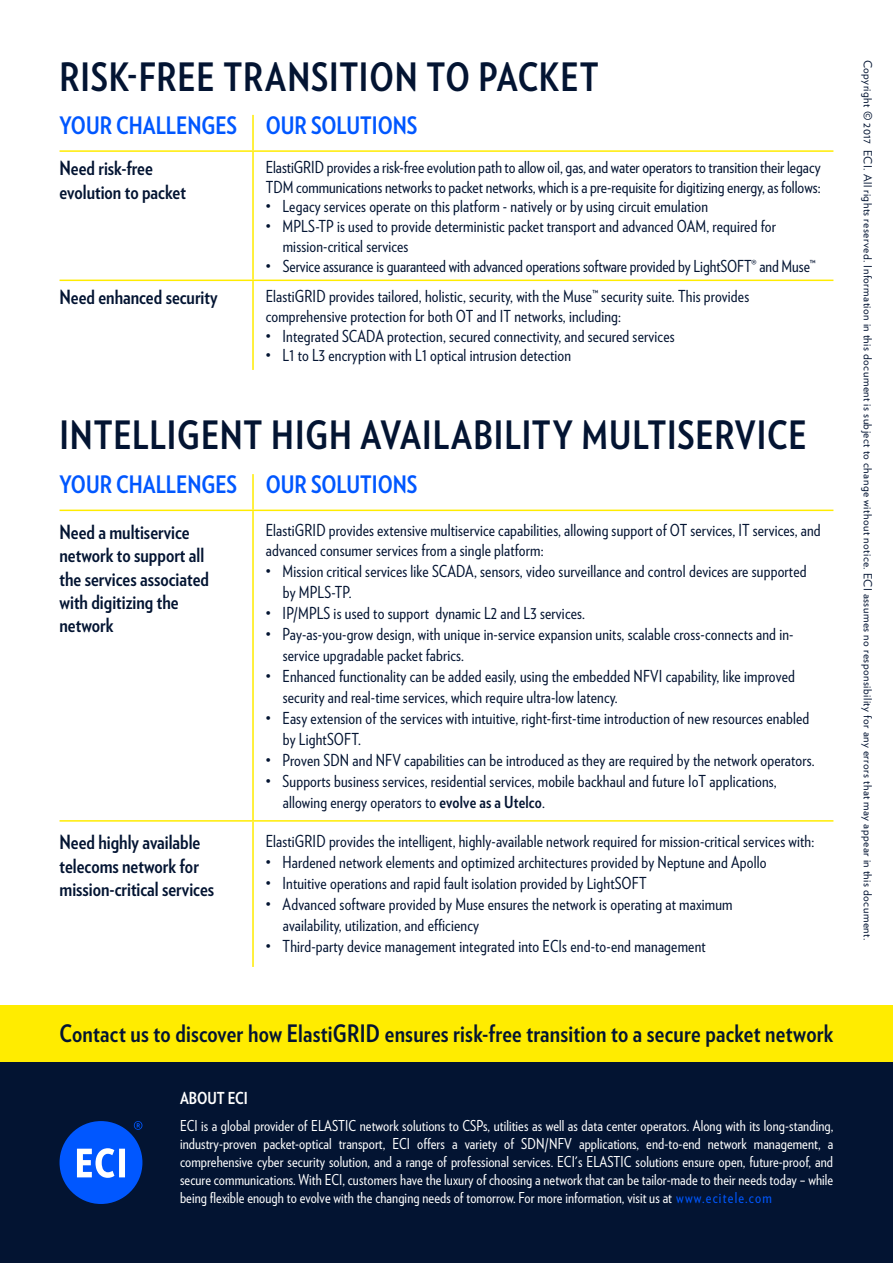
<style>
.page{position:relative;width:893px;height:1263px;background:#fff}
.page>*{position:absolute;margin:0;border:0;box-sizing:border-box;transform-origin:0 0}
.t1{font:700 39px "Verlag Condensed";letter-spacing:.02em;color:#031432}
.t2{font:700 24px "Verlag Condensed";letter-spacing:.01em;color:#031432}
.t3{font:700 24px "Verlag Condensed";letter-spacing:-.005em;color:#0057ff}
.t4{font:700 19.5px/23.4px "Verlag Condensed";color:#031432}
.t5{font:16.5px/21px "Verlag Condensed";letter-spacing:.01em;color:#031432}
.t6{font:700 16.5px "Verlag Condensed";color:#fff}
.t7{font:15px/18px "Verlag Condensed";letter-spacing:.005em;color:#fff;text-align:right}
.t8{font:11.25px "Verlag";letter-spacing:.045em;color:#031432}
.s1{font-weight:700}
.s2{color:#0057ff}
</style>
<div class="page">
<hr style="left:252px;top:115px;width:2px;height:35px;background:#ffec00">
<hr style="left:60px;top:150px;width:193px;height:2px;background:#ffec00">
<hr style="left:60px;top:280px;width:193px;height:1px;background:#ffec00">
<hr style="left:252px;top:152px;width:2px;height:128px;background:#ffec00">
<hr style="left:252px;top:281px;width:2px;height:89px;background:#ffec00">
<hr style="left:253px;top:150px;width:580px;height:2px;background:#ffec00">
<hr style="left:253px;top:280px;width:580px;height:1px;background:#ffec00">
<hr style="left:252px;top:474px;width:2px;height:36px;background:#ffec00">
<hr style="left:60px;top:510px;width:193px;height:1px;background:#ffec00">
<hr style="left:252px;top:511px;width:2px;height:309px;background:#ffec00">
<hr style="left:253px;top:510px;width:580px;height:1px;background:#ffec00">
<hr style="left:60px;top:820px;width:193px;height:2px;background:#ffec00">
<hr style="left:252px;top:822px;width:2px;height:145px;background:#ffec00">
<hr style="left:253px;top:820px;width:580px;height:2px;background:#ffec00">
<div style="left:0;top:1005px;width:893px;height:61px;background:#ffec00"></div>
<div style="left:0;top:1062px;width:893px;height:201px;background:#031432"></div>
<div style="left:60px;top:1121px;width:82px;height:83px;background:#0057ff;border-radius:50%"></div>
<svg style="left:77px;top:1148px;width:48px;height:30px"></svg>
<svg style="left:134px;top:1121px;width:8px;height:9px"></svg>
<h1 class="t1" style="left:60px;top:48px;width:38px">Risk</h1>
<h1 class="t1" style="left:127px;top:48px;width:49px">-Free</h1>
<h1 class="t1" style="left:223px;top:48px;width:40px">Transition</h1>
<h1 class="t1" style="left:426px;top:48px;width:22px">to</h1>
<h1 class="t1" style="left:479px;top:48px;width:40px">Packet</h1>
<h2 class="t3" style="left:60px;top:108px;width:26px">Your</h2>
<p class="t4" style="left:60px;top:156px;width:128px">Need risk-free evolution to packet</p>
<p class="t5" style="left:266px;top:156px;width:556px">ElastiGRID provides arisk-free evolution path toallowoil,gas, andwater operators totransition their legacy</p>
<h2 class="t3" style="left:116px;top:108px;width:26px">Challenges</h2>
<h2 class="t3" style="left:266px;top:108px;width:29px">Our</h2>
<h2 class="t3" style="left:311px;top:108px;width:24px">Solutions</h2>
<p class="t5" style="left:266px;top:175px;width:556px">TDM communications networks to packet networks, which ais pre-requisite for digitizing energy as, follows:</p>
<p class="t5" style="left:283px;top:195px;width:427px">Legacy services operate on this platform - natively or by using circuit emulation</p>
<p class="t5" style="left:266px;top:195px;width:7px">•</p>
<p class="t4" style="left:60px;top:285px;width:160px">Need enhanced security</p>
<p class="t5" style="left:266px;top:215px;width:7px">•</p>
<p class="t5" style="left:283px;top:215px;width:495px">MPLS-TP is used to provide deterministic packet transport and advanced OAM, required for</p>
<p class="t5" style="left:283px;top:235px;width:534px;line-height:19.8px">mission-critical services<br>Service assurance is guaranteed with advanced operations software provided by LightSOFT® and MuseTM</p>
<p class="t5" style="left:266px;top:250px;width:485px;line-height:30.2px">•<br>ElastiGRID provides tailored, holistic, security, with the Muse™ security suite. This provides</p>
<p class="t5" style="left:283px;top:305px;width:394px;line-height:19.8px;text-indent:-17px">comprehensive protection for both OT and IT networks, including:<br>Integrated SCADA protection, secured connectivity, and secured services</p>
<p class="t5" style="left:266px;top:324px;width:7px">•</p>
<p class="t5" style="left:266px;top:344px;width:7px">•</p>
<p class="t5" style="left:283px;top:344px;width:290px">t o1L 3L encryption with 1L optical intrusion detection</p>
<h1 class="t1" style="left:59px;top:406px;width:31px">Intelligent</h1>
<h1 class="t1" style="left:271px;top:406px;width:43px">High</h1>
<h1 class="t1" style="left:361px;top:406px;width:39px">Availability</h1>
<h1 class="t1" style="left:581px;top:406px;width:47px">Multiservice</h1>
<h2 class="t3" style="left:60px;top:467px;width:26px">Your</h2>
<p class="t4" style="left:60px;top:519px;width:151px">Need a multiservice network to support all the services associated with digitizing the network</p>
<p class="t5" style="left:266px;top:520px;width:556px;line-height:19.8px">ElastiGRID provides extensive multiservice capabilities, allowing support of OT services IT, services, and advanced consumer services from a single platform:</p>
<h2 class="t3" style="left:116px;top:467px;width:26px">Challenges</h2>
<h2 class="t3" style="left:266px;top:467px;width:29px">Our</h2>
<h2 class="t3" style="left:311px;top:467px;width:24px">Solutions</h2>
<p class="t5" style="left:283px;top:560px;width:525px">Mission critical services like SCADA, sensors, video surveillance and control devices are supported</p>
<p class="t5" style="left:266px;top:560px;width:7px">•</p>
<p class="t5" style="left:283px;top:581px;width:304px">by MPLS-TP.<br>IP/MPLS is used to support dynamic 2L and 3L services.</p>
<p class="t5" style="left:266px;top:602px;width:7px">•</p>
<p class="t5" style="left:283px;top:623px;width:512px">Pay-as-you-grow design, with unique -i n service expansion units, scalable cross-connects and -i n</p>
<p class="t5" style="left:266px;top:623px;width:7px">•</p>
<p class="t5" style="left:266px;top:665px;width:7px">•</p>
<p class="t5" style="left:266px;top:707px;width:7px">•</p>
<p class="t5" style="left:266px;top:749px;width:7px">•</p>
<p class="t5" style="left:266px;top:770px;width:7px">•</p>
<p class="t5" style="left:283px;top:644px;width:183px">service upgradable packet fabrics.</p>
<p class="t5" style="left:283px;top:665px;width:514px">Enhanced functionality can be added easily, using the embedded NFVI capability, like improved</p>
<p class="t5" style="left:283px;top:686px;width:528px">security and real-time services, which require ultra-low latency.<br>Easy extension of the services with intuitive, right-first-time introduction of new resources enabled</p>
<p class="t5" style="left:283px;top:728px;width:534px">by LightSOFT.<br>Proven SDN and NFV capabilities can be introduced as they are required by the network operators.</p>
<p class="t5" style="left:283px;top:770px;width:496px">Supports business services, residential services, mobile backhaul and future IoT applications,</p>
<p class="t5" style="left:283px;top:791px;width:264px">allowing energy operators to <span class="s1">evolve as a Utelco</span>.</p>
<p class="t4" style="left:60px;top:830px;width:156px">Need highly available telecoms network for mission-critical services</p>
<p class="t5" style="left:283px;top:830px;width:533px;text-indent:-17px">ElastiGRID provides the intelligent, highly-available network required for mission-critical services with:<br>Hardened network elements and optimized architectures provided by Neptune and Apollo</p>
<p class="t5" style="left:266px;top:851px;width:7px">•</p>
<p class="t5" style="left:283px;top:872px;width:366px">Intuitive operations and rapid fault isolation provided by LightSOFT</p>
<p class="t5" style="left:266px;top:872px;width:7px">•</p>
<p class="t5" style="left:283px;top:893px;width:451px">Advanced software provided by Muse ensures the network is operating at maximum</p>
<p class="t5" style="left:266px;top:893px;width:7px">•</p>
<p class="t5" style="left:266px;top:935px;width:7px">•</p>
<p class="t5" style="left:283px;top:914px;width:425px">availability, utilization, and efficiency<br>Third-party device management integrated into ECIs end t o- -end management</p>
<h2 class="t2" style="left:60px;top:1016px;width:775px">Contact us to discover how ElastiGRID ensures risk-free transition to a secure packet network</h2>
<p class="t6" style="left:180px;top:1086px;width:69px">ABOUT ECI</p>
<p class="t7" style="left:180px;top:1116px;width:655px">ECI ais global provider of ELASTIC network solutions to CSPs, utilities as well as data center operators. Along with its long-standing, management a,</p>
<p class="t7" style="left:393px;top:1134px;width:19px">ECI</p>
<p class="t7" style="left:521px;top:1134px;width:52px">SDN/NFV</p>
<p class="t7" style="left:417px;top:1134px;width:29px">offers</p>
<p class="t7" style="left:504px;top:1134px;width:11px">of</p>
<p class="t7" style="left:180px;top:1134px;width:655px;text-align:left">industry-proven<br>comprehensive cyber security solution, and a range of professional services. ECI s' ELASTIC solutions ensure open, future-proof, and secure communications. With ECI, customers have the luxury of choosing a network that can be tailor-made to their needs today – while being flexible enough to evolve with the changing needs of tomorrow. For more information, visit us at <span class="s2">www.ecitele.com</span></p>
<p class="t7" style="left:263px;top:1134px;width:70px">packet-optical</p>
<p class="t7" style="left:579px;top:1134px;width:62px">applications,</p>
<p class="t7" style="left:646px;top:1134px;width:56px">end t o- -end</p>
<p class="t7" style="left:708px;top:1134px;width:40px">network</p>
<p class="t7" style="left:465px;top:1134px;width:34px">variety</p>
<p class="t7" style="left:339px;top:1134px;width:48px">transport,</p>
<p class="t7" style="left:452px;top:1134px;width:7px">a</p>
<p class="t8" style="left:876px;top:60px;width:86px;rotate:90deg">Copyright © 2017</p>
<p class="t8" style="left:876px;top:150px;width:792px;rotate:90deg">ECI. All rights reserved. Information in this document is subject to change without notice. ECI assumes no responsibility for any errors that may appear in this document.</p>
</div>
